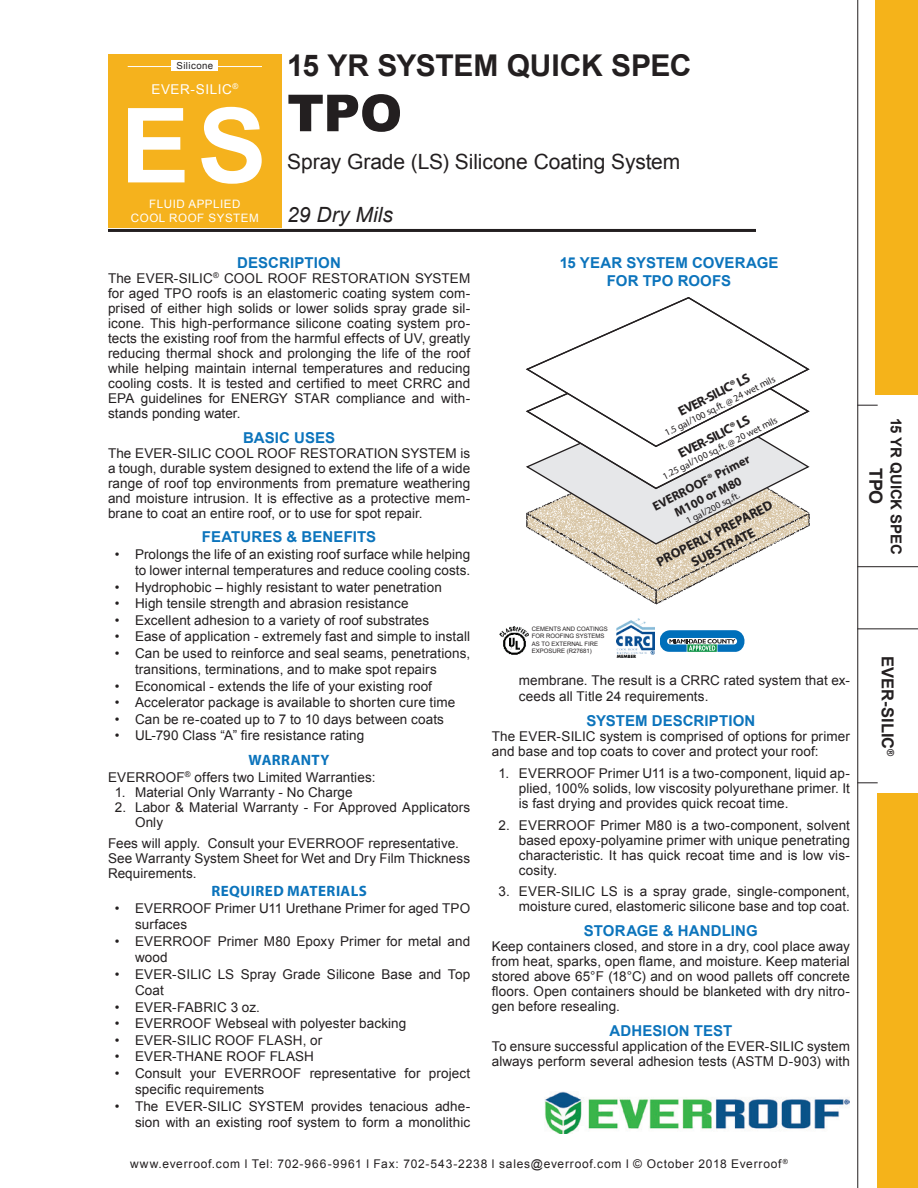
<style>
.page{position:relative;width:918px;height:1188px;background:#fff}
.page>*{position:absolute;margin:0;border:0;box-sizing:border-box;transform-origin:0 0}
.QS_Title{font:900 51px "Arial";color:#231f20}
.QS_SubTitle{font:700 30px "Arial";letter-spacing:-.01em;color:#231f20}
.QS_SystemTitle{font:21px "Arial";letter-spacing:-.005em;color:#231f20}
.QS_Mils{font:italic 21px "Arial";color:#231f20}
.t1{font:700 18px "Arial";color:#231f20}
.t2{font:700 16.5px "Arial";letter-spacing:.01em;color:#231f20}
.QS_Header{font:700 15px "Arial";letter-spacing:.005em;color:#0c74bc}
.QS_Header-2{font:700 15px "Myriad Pro";letter-spacing:.03em;color:#0c74bc}
.t3{font:700 15px "Arial";letter-spacing:-.005em;color:#231f20}
.QS_BODY{font:13.5px/15px "Arial";letter-spacing:.005em;color:#231f20}
.QS_Numbers{font:13.5px/15px "Arial";letter-spacing:.005em;color:#231f20}
.t4{font:700 13.5px/16.2px "Myriad Pro";color:#231f20;text-align:center}
.t5{font:13.5px "Arial";letter-spacing:.045em;color:#fff}
.t6{font:700 13.35px "Myriad Pro";color:#231f20}
.t7{font:700 12.6px/15.1px "Myriad Pro";color:#231f20;text-align:center}
.t8{font:12px "Arial";letter-spacing:.065em;color:#231f20}
.t9{font:11.55px/14px "Arial";letter-spacing:.045em;color:#fff;text-align:center}
.t10{font:9.6px "Myriad Pro";color:#231f20}
.t11{font:9.6px "Arial";letter-spacing:.045em;color:#231f20}
.t12{font:6.15px/7.4px "Arial";color:#231f20}
.t13{font:700 4.2px "Futura";color:#000}
</style>
<div class="page">
<div style="left:875px;top:0;width:43px;height:395px;background:#f5b31a"></div>
<div style="left:877px;top:793px;width:41px;height:395px;background:#f5b31a"></div>
<div style="left:108px;top:54px;width:174px;height:174px;background:#f5b21d"></div>
<svg style="left:128px;top:108px;width:57px;height:74px"></svg>
<svg style="left:201px;top:107px;width:61px;height:77px"></svg>
<hr style="left:128px;top:66px;width:134px;height:1px;background:#fff">
<div style="left:172px;top:61px;width:46px;height:10px;background:#fff"></div>
<hr style="left:108px;top:229px;width:648px;height:3px;background:#231f20">
<hr style="left:857px;top:0;width:1px;height:1188px;background:#231f20">
<svg style="left:857px;top:783px;width:21px;height:1px"></svg>
<svg style="left:857px;top:405px;width:21px;height:1px"></svg>
<hr style="left:857px;top:566px;width:61px;height:1px;background:#231f20">
<hr style="left:857px;top:629px;width:61px;height:1px;background:#231f20">
<img style="left:545px;top:1091px;width:304px;height:43px">
<img style="left:616px;top:618px;width:39px;height:35px">
<svg style="left:651px;top:630px;width:94px;height:25px"></svg>
<img style="left:499px;top:626px;width:30px;height:29px">
<img style="left:556px;top:545px;width:216px;height:60px">
<svg style="left:526px;top:297px;width:284px;height:248px"></svg>
<p class="t11" style="left:176px;top:59px;width:38px">Silicone</p>
<p class="t5" style="left:151px;top:80px;width:89px">EVER-SILIC<sup>®</sup></p>
<p class="t9" style="left:131px;top:197px;width:129px">FLUID APPLIED<br>COOL ROOF SYSTEM</p>
<p class="QS_SubTitle" style="left:287px;top:46px;width:406px">15 YR SYSTEM QUICK SPEC</p>
<p class="QS_Title" style="left:287px;top:76px;width:117px">TPO</p>
<p class="QS_SystemTitle" style="left:287px;top:148px;width:394px">Spray Grade (LS) Silicone Coating System</p>
<p class="QS_Mils" style="left:287px;top:201px;width:107px">29 Dry Mils</p>
<p class="QS_Header" style="left:237px;top:253px;width:105px">DESCRIPTION</p>
<p class="QS_BODY" style="left:108px;top:271px;width:364px;text-align:justify">The EVER-SILIC<sup>®</sup> COOL ROOF RESTORATION SYSTEM for aged TPO roofs is an elastomeric coating system com&shy;prised of either high solids or lower solids spray grade sil&shy;icone. This high-performance silicone coating system pro&shy;tects the existing roof from the harmful effects of UV, greatly reducing thermal shock and prolonging the life of the roof while helping maintain internal temperatures and reducing cooling costs. It is tested and certified to meet CRRC and EPA guidelines for ENERGY STAR compliance and with&shy;stands ponding water.</p>
<p class="QS_Header" style="left:243px;top:428px;width:93px">BASIC USES</p>
<p class="QS_BODY" style="left:108px;top:446px;width:364px;text-align:justify">The EVER-SILIC COOL ROOF RESTORATION SYSTEM is a tough, durable system designed to extend the life of a wide range of roof top environments from premature weathering and moisture intrusion. It is effective as a protective mem&shy;brane to coat an entire roof, or to use for spot repair.</p>
<p class="QS_Header" style="left:202px;top:527px;width:176px">FEATURES &amp; BENEFITS</p>
<p class="QS_BODY" style="left:115px;top:546px;width:357px;line-height:16.5px;text-align:right">• Prolongs the life of an existing roof surface while helping to lower internal temperatures and reduce cooling costs.</p>
<p class="QS_BODY" style="left:115px;top:580px;width:329px">• Hydrophobic – highly resistant to water penetration</p>
<p class="QS_BODY" style="left:115px;top:596px;width:295px">• High tensile strength and abrasion resistance</p>
<p class="QS_BODY" style="left:115px;top:613px;width:316px">• Excellent adhesion to a variety of roof substrates</p>
<p class="QS_BODY" style="left:115px;top:629px;width:357px">• Ease of application - extremely fast and simple to install</p>
<p class="QS_BODY" style="left:135px;top:645px;width:337px;line-height:16.5px;text-indent:-20px">• Can be used to reinforce and seal seams, penetrations, transitions, terminations, and to make spot repairs</p>
<p class="QS_BODY" style="left:115px;top:679px;width:319px">• Economical - extends the life of your existing roof</p>
<p class="QS_BODY" style="left:115px;top:695px;width:342px">• Accelerator package is available to shorten cure time</p>
<p class="QS_BODY" style="left:115px;top:712px;width:331px">• Can be re-coated up to 7 to 10 days between coats</p>
<p class="QS_BODY" style="left:115px;top:728px;width:251px">• UL-790 Class “A” fire resistance rating</p>
<p class="QS_Header-2" style="left:249px;top:750px;width:82px">WARRANTY</p>
<p class="QS_Numbers" style="left:108px;top:770px;width:269px">EVERROOF<sup>®</sup> offers two Limited Warranties:</p>
<p class="QS_BODY" style="left:115px;top:785px;width:240px">1. Material Only Warranty - No Charge</p>
<p class="QS_BODY" style="left:135px;top:800px;width:337px;text-indent:-20px">2. Labor &amp; Material Warranty - For Approved Applicators<br>Only</p>
<p class="QS_Numbers" style="left:108px;top:836px;width:352px">Fees will apply. Consult your EVERROOF representative.</p>
<p class="QS_Numbers" style="left:108px;top:851px;width:364px">See Warranty System Sheet for Wet and Dry Film Thickness<br>Requirements.</p>
<p class="QS_Header-2" style="left:211px;top:882px;width:157px">REQUIRED MATERIALS</p>
<p class="QS_BODY" style="left:135px;top:900px;width:337px;line-height:16.5px;text-indent:-20px">• EVERROOF Primer U11 Urethane Primer for aged TPO surfaces</p>
<p class="QS_BODY" style="left:135px;top:933px;width:337px;line-height:16.5px;text-indent:-20px">• EVERROOF Primer M80 Epoxy Primer for metal and wood</p>
<p class="QS_BODY" style="left:135px;top:966px;width:337px;line-height:16.5px;text-indent:-20px">• EVER-SILIC LS Spray Grade Silicone Base and Top<br>Coat</p>
<p class="QS_BODY" style="left:115px;top:1000px;width:147px">• EVER-FABRIC 3 oz.</p>
<p class="QS_BODY" style="left:115px;top:1016px;width:293px">• EVERROOF Webseal with polyester backing</p>
<p class="QS_BODY" style="left:115px;top:1033px;width:209px">• EVER-SILIC ROOF FLASH, or</p>
<p class="QS_BODY" style="left:115px;top:1049px;width:201px">• EVER-THANE ROOF FLASH</p>
<p class="QS_BODY" style="left:135px;top:1065px;width:337px;line-height:16.5px;text-indent:-20px">• Consult your EVERROOF representative for project specific requirements</p>
<p class="QS_BODY" style="left:115px;top:1098px;width:357px;line-height:16.5px;text-align:right">• The EVER-SILIC SYSTEM provides tenacious adhe&shy;sion with an existing roof system to form a monolithic</p>
<p class="QS_Header" style="left:560px;top:253px;width:220px">15 YEAR SYSTEM COVERAGE</p>
<p class="QS_Header" style="left:607px;top:271px;width:126px">FOR TPO ROOFS</p>
<p class="t6" style="left:675px;top:404px;width:80px;rotate:-27deg">EVER-SILIC® LS</p>
<p class="t10" style="left:663px;top:428px;width:124px;rotate:-27deg">1.5 gal/100 sq.ft. @ 24 wet mils</p>
<p class="t7" style="left:650px;top:500px;width:109px;rotate:-27deg">EVERROOF® Primer<br>M100 or M80</p>
<p class="t6" style="left:675px;top:446px;width:80px;rotate:-27deg">EVER-SILIC® LS</p>
<p class="t10" style="left:661px;top:472px;width:129px;rotate:-27deg">1.25 gal/100 sq.ft. @ 20 wet mils</p>
<p class="t10" style="left:684px;top:516px;width:60px;rotate:-27deg">1 gal/200 sq.ft.</p>
<p class="t4" style="left:653px;top:555px;width:130px;rotate:-27deg">PROPERLY PREPARED<br>SUBSTRATE</p>
<p class="t12" style="left:532px;top:625px;width:77px">CEMENTS AND COATINGS<br>FOR ROOFING SYSTEMS<br>AS TO EXTERNAL FIRE<br>EXPOSURE (R27681)</p>
<p class="t13" style="left:617px;top:654px;width:21px">MEMBER</p>
<p class="QS_BODY" style="left:519px;top:672px;width:333px;line-height:16.5px">membrane. The result is a CRRC rated system that ex&shy;ceeds all Title 24 requirements.</p>
<p class="QS_Header" style="left:586px;top:711px;width:171px">SYSTEM DESCRIPTION</p>
<p class="QS_BODY" style="left:492px;top:729px;width:360px">The EVER-SILIC system is comprised of options for primer and base and top coats to cover and protect your roof:</p>
<p class="QS_BODY" style="left:519px;top:766px;width:333px;text-align:justify;text-indent:-20px">1. EVERROOF Primer U11 is a two-component, liquid ap&shy;plied, 100% solids, low viscosity polyurethane primer. It is fast drying and provides quick recoat time.</p>
<p class="QS_BODY" style="left:519px;top:817px;width:333px;text-align:justify;text-indent:-20px">2. EVERROOF Primer M80 is a two-component, solvent based epoxy-polyamine primer with unique penetrating characteristic. It has quick recoat time and is low vis&shy;cosity.</p>
<p class="QS_BODY" style="left:499px;top:884px;width:353px;text-align:right">3. EVER-SILIC LS is a spray grade, single-component, moisture cured, elastomeric silicone base and top coat.</p>
<p class="QS_Header" style="left:584px;top:921px;width:175px">STORAGE &amp; HANDLING</p>
<p class="QS_BODY" style="left:492px;top:939px;width:360px;text-align:justify">Keep containers closed, and store in a dry, cool place away from heat, sparks, open flame, and moisture. Keep material stored above 65°F (18°C) and on wood pallets off concrete floors. Open containers should be blanketed with dry nitro&shy;gen before resealing.</p>
<p class="QS_Header" style="left:610px;top:1021px;width:124px">ADHESION TEST</p>
<p class="QS_BODY" style="left:492px;top:1039px;width:360px">To ensure successful application of the EVER-SILIC system always perform several adhesion tests (ASTM D-903) with</p>
<p class="t8" style="left:130px;top:1156px;width:659px">www.everroof.com l Tel: 702-966-9961 l Fax: 702-543-2238 l sales@everroof.com l © October 2018 Everroof<sup>®</sup></p>
<p class="t3" style="left:906px;top:418px;width:138px;rotate:90deg">15 YR QUICK SPEC</p>
<p class="t1" style="left:888px;top:468px;width:38px;rotate:90deg">TPO</p>
<p class="t2" style="left:898px;top:656px;width:103px;rotate:90deg">EVER-SILIC<sup>®</sup></p>
</div>
